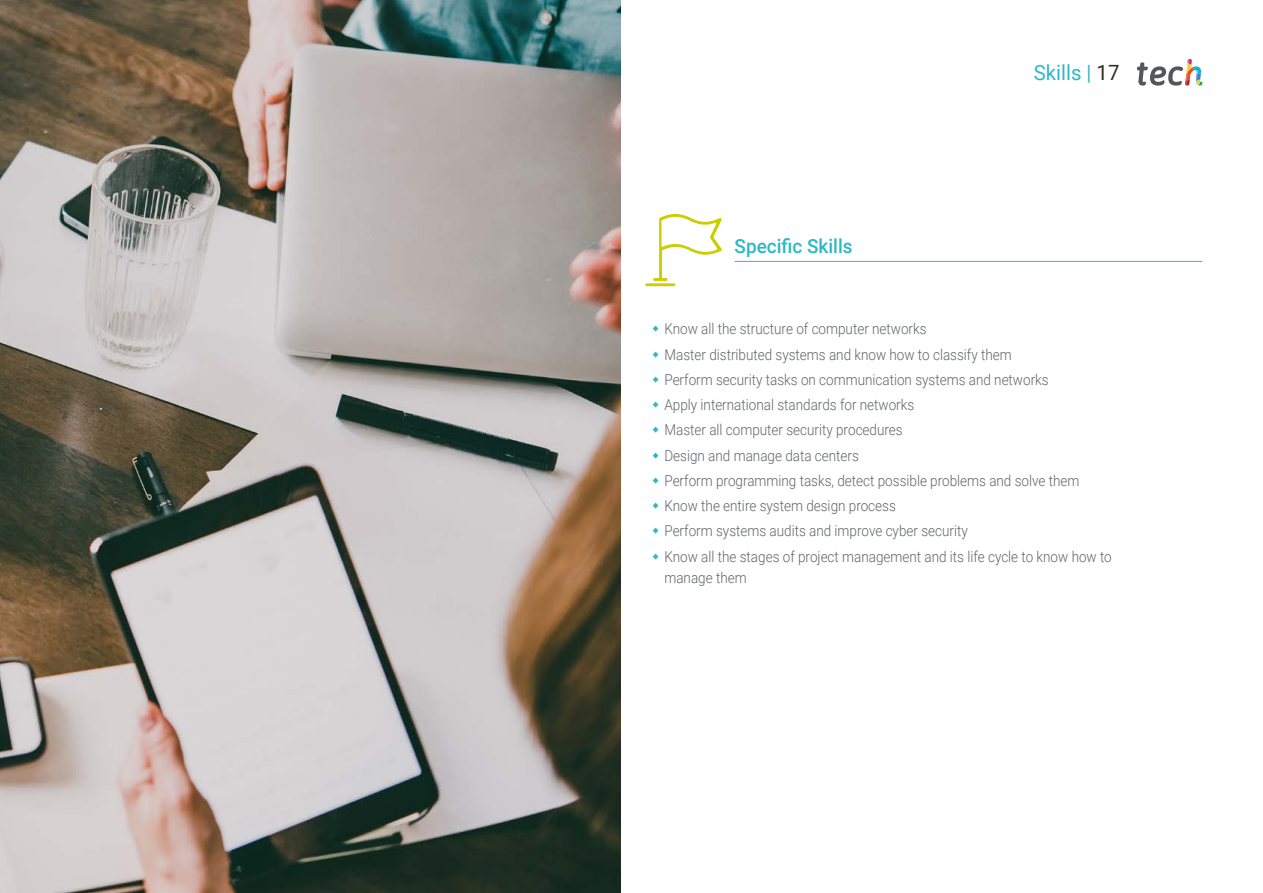
<style>
.page{position:relative;width:1263px;height:893px;background:#fff}
.page>*{position:absolute;margin:0;border:0;box-sizing:border-box;transform-origin:0 0}
.t1{font:21px "Roboto";color:#2db8c5}
.t2{font:500 19.5px "Roboto";color:#2db8c5}
.t3{font:300 15px/25.2px "Roboto";color:#61646a;scale:.9 1}
.s1{color:#312e20}
</style>
<div class="page">
<hr style="left:735px;top:261px;width:467px;height:1px;background:#2db8c5">
<hr style="left:645px;top:283px;width:30px;height:3px;background:#cdce00">
<svg style="left:653px;top:214px;width:69px;height:67px"></svg>
<img style="left:0;top:0;width:621px;height:893px">
<svg style="left:1137px;top:59px;width:65px;height:27px"></svg>
<h2 class="t2" style="left:735px;top:232px;width:120px">Specific Skills</h2>
<h1 class="t1" style="left:1034px;top:57px;width:87px">Skills | <span class="s1">17</span></h1>
<p class="t3" style="left:664px;top:316px;width:499px">Know all the structure of computer networks<br>Master distributed systems and know how to classify them<br>Perform security tasks on communication systems and networks<br>Apply international standards for networks<br>Master all computer security procedures<br>Design and manage data centers<br>Perform programming tasks, detect possible problems and solve them Know the entire system design process<br>Perform systems audits and improve cyber security<br>Know all the stages of project management and its life cycle to know how to</p>
<p class="t3" style="left:664px;top:564px;width:93px">manage them</p>
</div>
